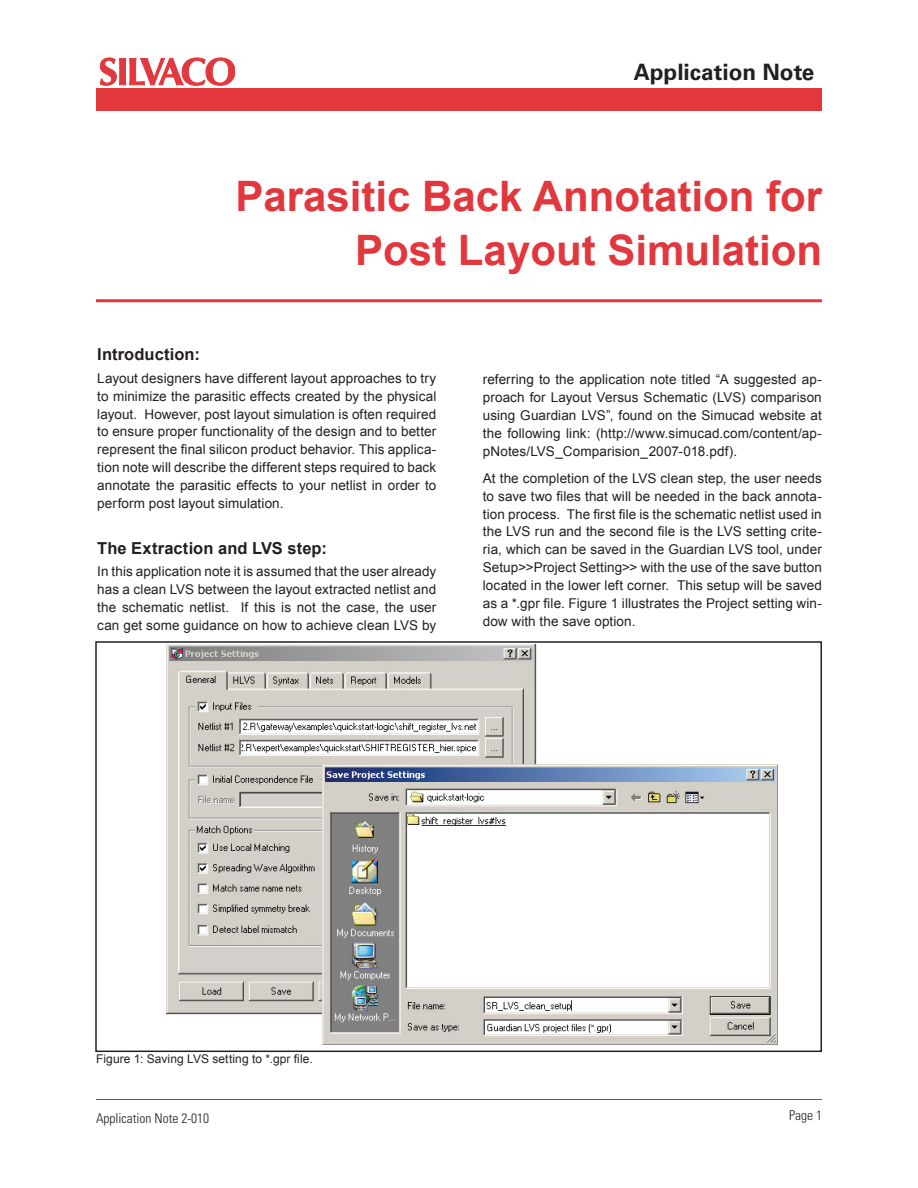
<style>
.page{position:relative;width:918px;height:1188px;background:#fff}
.page>*{position:absolute;margin:0;border:0;box-sizing:border-box;transform-origin:0 0}
.t1{font:700 42px/54px "Arial";color:#e1373d;text-align:right}
.t2{font:700 22.5px "Univers";color:#231f20}
.t3{font:700 16.5px "Arial";letter-spacing:.005em;color:#231f20}
.t4{font:13.5px/18px "Arial";letter-spacing:.005em;color:#231f20;text-align:justify}
.t5{font:300 condensed 13.5px "Univers";color:#231f20}
.t6{font:12px "Arial";letter-spacing:.01em;color:#231f20}
</style>
<div class="page">
<hr style="left:96px;top:1099px;width:726px;height:1px;background:#d1232a">
<img style="left:167px;top:645px;width:611px;height:400px">
<div style="left:95px;top:641px;width:727px;height:411px;border:2px solid #231f20"></div>
<hr style="left:96px;top:299px;width:726px;height:3px;background:#e1373d">
<svg style="left:100px;top:58px;width:135px;height:28px"></svg>
<div style="left:96px;top:89px;width:726px;height:22px;background:#e1373d"></div>
<h2 class="t2" style="left:634px;top:59px;width:182px">Application Note</h2>
<h1 class="t1" style="left:235px;top:170px;width:588px">Parasitic Back Annotation for<br>Post Layout Simulation</h1>
<p class="t3" style="left:97px;top:343px;width:104px">Introduction:</p>
<p class="t4" style="left:97px;top:369px;width:341px">Layout designers have different layout approaches to try to minimize the parasitic effects created by the physical layout. However, post layout simulation is often required to ensure proper functionality of the design and to better represent the final silicon product behavior. This applica&shy;tion note will describe the different steps required to back annotate the parasitic effects to your netlist in order to perform post layout simulation.</p>
<p class="t3" style="left:97px;top:537px;width:231px">The Extraction and LVS step:</p>
<p class="t4" style="left:97px;top:562px;width:341px">In this application note it is assumed that the user already has a clean LVS between the layout extracted netlist and the schematic netlist. If this is not the case, the user can get some guidance on how to achieve clean LVS by</p>
<p class="t4" style="left:483px;top:370px;width:341px">referring to the application note titled “A suggested ap&shy;proach for Layout Versus Schematic (LVS) comparison using Guardian LVS”, found on the Simucad website at the following link: (http://www.simucad.com/content/ap&shy;pNotes/LVS_Comparision_2007-018.pdf).</p>
<p class="t4" style="left:483px;top:469px;width:341px">At the completion of the LVS clean step, the user needs to save two files that will be needed in the back annota&shy;tion process. The first file is the schematic netlist used in the LVS run and the second file is the LVS setting crite&shy;ria, which can be saved in the Guardian LVS tool, under Setup&gt;&gt;Project Setting&gt;&gt; with the use of the save button located in the lower left corner. This setup will be saved as a *.gpr file. Figure 1 illustrates the Project setting win&shy;dow with the save option.</p>
<p class="t6" style="left:96px;top:1051px;width:218px">Figure 1: Saving LVS setting to *.gpr file.</p>
<p class="t5" style="left:96px;top:1110px;width:115px">Application Note 2-010</p>
<p class="t5" style="left:789px;top:1107px;width:34px">Page 1</p>
</div>
